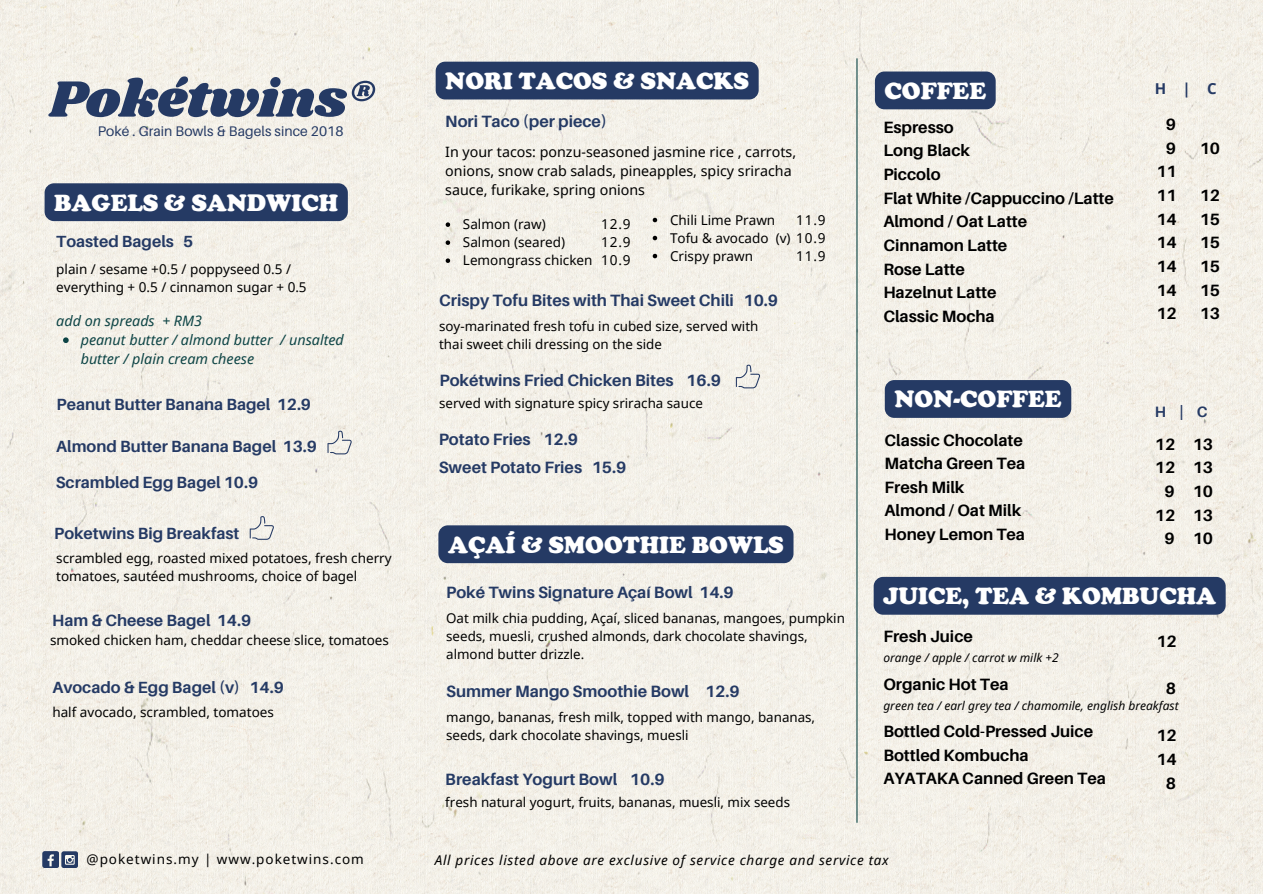
<style>
.page{position:relative;width:1263px;height:894px;background:#fff}
.page>*{position:absolute;margin:0;border:0;box-sizing:border-box;transform-origin:0 0}
.t1{font:52.8px "Shrikhand";color:#253a64}
.t2{font:900 24.15px "Cooper";color:#fff}
.t3{font:700 16.35px/23.7px "Aileron";color:#000}
.t4{font:700 16.35px/28.2px "Aileron";color:#253a64}
.t5{font:700 16.2px "Aileron";color:#253a64}
.t6{font:700 15px "Noto Sans";color:#253a64}
.t7{font:700 15px "Aileron";color:#253a64}
.t8{font:italic 14.4px/19.2px "Noto Sans";color:#0d4445}
.t9{font:14.25px/19.2px "Noto Sans";color:#000}
.t10{font:13.95px "Aileron";letter-spacing:.005em;color:#253a64}
.t11{font:13.65px/18px "Noto Sans";letter-spacing:.06em;color:#000;text-align:justify}
.t12{font:13.5px/18px "Noto Sans";color:#000}
.t13{font:italic 13.5px "Noto Sans";letter-spacing:.05em;color:#000}
.t14{font:13.5px "Noto Sans";letter-spacing:.07em;color:#000}
.t15{font:13.35px/17.9px "Noto Sans";color:#000}
.t16{font:italic 12px "Noto Sans";color:#000}
.s1{font-size:13.65px}
</style>
<div class="page">
<img style="left:0;top:0;width:1262px;height:893px">
<hr style="left:856px;top:59px;width:1px;height:763px;background:#0d4444">
<svg style="left:736px;top:364px;width:24px;height:24px"></svg>
<svg style="left:327px;top:430px;width:25px;height:24px"></svg>
<div style="left:875px;top:71px;width:121px;height:38px;background:#253a64;border-radius:9px"></div>
<svg style="left:63px;top:337px;width:6px;height:6px"></svg>
<div style="left:45px;top:183px;width:303px;height:38px;background:#253a64;border-radius:9px"></div>
<div style="left:874px;top:576px;width:352px;height:38px;background:#253a64;border-radius:9px"></div>
<div style="left:436px;top:62px;width:323px;height:37px;background:#253a64;border-radius:9px"></div>
<svg style="left:250px;top:516px;width:24px;height:23px"></svg>
<svg style="left:446px;top:222px;width:4px;height:5px"></svg>
<svg style="left:446px;top:240px;width:4px;height:5px"></svg>
<svg style="left:446px;top:258px;width:4px;height:5px"></svg>
<svg style="left:653px;top:218px;width:4px;height:4px"></svg>
<svg style="left:653px;top:236px;width:4px;height:4px"></svg>
<svg style="left:653px;top:254px;width:4px;height:4px"></svg>
<div style="left:438px;top:525px;width:355px;height:38px;background:#253a64;border-radius:9px"></div>
<div style="left:42px;top:850px;width:17px;height:17px;background:#253a64;border-radius:3px"></div>
<svg style="left:48px;top:854px;width:6px;height:12px"></svg>
<div style="left:61px;top:851px;width:17px;height:16px;background:#253a64;border-radius:3px"></div>
<svg style="left:65px;top:855px;width:10px;height:9px"></svg>
<div style="left:885px;top:380px;width:186px;height:38px;background:#253a64;border-radius:9px"></div>
<p class="t2" style="left:445px;top:67px;width:305px">NORI TACOS &amp; SNACKS</p>
<h4 class="t1" style="left:50px;top:62px;width:326px">Pokétwins®</h4>
<h4 class="t10" style="left:98px;top:122px;width:247px">Poké . Grain Bowls &amp; Bagels since 2018</h4>
<h2 class="t2" style="left:885px;top:77px;width:103px">COFFEE</h2>
<h3 class="t3" style="left:883px;top:115px;width:232px">Espresso<br>Long Black<br>Piccolo<br>Flat White /Cappuccino /Latte<br>Almond / Oat Latte<br>Cinnamon Latte<br>Rose Latte<br>Hazelnut Latte</h3>
<h2 class="t4" style="left:445px;top:106px;width:163px">Nori Taco (per piece)</h2>
<h5 class="t9" style="left:445px;top:141px;width:352px">In your tacos: ponzu-seasoned jasmine rice , carrots, onions, snow crab salads, pineapples, spicy sriracha sauce, furikake, spring onions</h5>
<h4 class="t2" style="left:54px;top:188px;width:285px">BAGELS &amp; SANDWICH</h4>
<h4 class="t5" style="left:56px;top:231px;width:139px">Toasted Bagels 5</h4>
<h4 class="t12" style="left:56px;top:259px;width:252px">plain / sesame +0.5 / poppyseed 0.5 / everything + 0.5 / cinnamon sugar + 0.5</h4>
<h4 class="t12" style="left:670px;top:210px;width:107px">Chili Lime Prawn</h4>
<h5 class="t12" style="left:670px;top:228px;width:157px">Tofu &amp; avocado (v) <span class="s1">10.9</span></h5>
<p class="t12" style="left:670px;top:246px;width:85px">Crispy prawn</p>
<p class="t11" style="left:796px;top:210px;width:31px">11.9</p>
<p class="t11" style="left:796px;top:246px;width:31px">11.9</p>
<h2 class="t12" style="left:463px;top:215px;width:84px">Salmon (raw)</h2>
<h4 class="t12" style="left:463px;top:233px;width:104px">Salmon (seared)</h4>
<h5 class="t12" style="left:463px;top:251px;width:131px">Lemongrass chicken</h5>
<h4 class="t11" style="left:601px;top:215px;width:31px">12.9<br>12.9<br>10.9</h4>
<h4 class="t4" style="left:439px;top:285px;width:341px">Crispy Tofu Bites with Thai Sweet Chili 10.9</h4>
<p class="t15" style="left:439px;top:317px;width:321px">soy-marinated fresh tofu in cubed size, served with thai sweet chili dressing on the side</p>
<h4 class="t8" style="left:56px;top:311px;width:147px">add on spreads + RM3</h4>
<h3 class="t3" style="left:883px;top:304px;width:113px">Classic Mocha</h3>
<h4 class="t8" style="left:81px;top:330px;width:265px">peanut butter / almond butter / unsalted butter / plain cream cheese</h4>
<h2 class="t4" style="left:440px;top:365px;width:283px">Pokétwins Fried Chicken Bites 16.9</h2>
<h4 class="t5" style="left:57px;top:394px;width:256px">Peanut Butter Banana Bagel 12.9</h4>
<h4 class="t15" style="left:439px;top:394px;width:265px">served with signature spicy sriracha sauce</h4>
<h4 class="t2" style="left:894px;top:385px;width:169px">NON-COFFEE</h4>
<p class="t6" style="left:1155px;top:78px;width:63px">H|C</p>
<h5 class="t3" style="left:1156px;top:112px;width:22px;text-align:center">9<br>9<br>11<br>11<br>14<br>14<br>14<br>14<br>12</h5>
<h4 class="t3" style="left:1200px;top:136px;width:22px">10</h4>
<h5 class="t3" style="left:1200px;top:183px;width:22px;text-align:justify">12<br>15<br>15<br>15<br>15<br>13</h5>
<p class="t7" style="left:1155px;top:402px;width:54px">H|C</p>
<h3 class="t4" style="left:439px;top:424px;width:189px">Potato Fries 12.9<br>Sweet Potato Fries 15.9</h3>
<h2 class="t3" style="left:885px;top:427px;width:142px">Classic Chocolate<br>Matcha Green Tea<br>Fresh Milk<br>Almond / Oat Milk<br>Honey Lemon Tea</h2>
<h4 class="t3" style="left:1155px;top:432px;width:22px;text-align:center">12<br>12<br>9<br>12<br>9</h4>
<p class="t3" style="left:1193px;top:432px;width:22px;text-align:justify">13<br>13<br>10<br>13<br>10</p>
<h1 class="t5" style="left:56px;top:436px;width:262px">Almond Butter Banana Bagel 13.9</h1>
<p class="t5" style="left:56px;top:472px;width:204px">Scrambled Egg Bagel 10.9</p>
<h2 class="t5" style="left:54px;top:522px;width:187px">Poketwins Big Breakfast</h2>
<h5 class="t12" style="left:56px;top:548px;width:337px">scrambled egg, roasted mixed potatoes, fresh cherry tomatoes, sautéed mushrooms, choice of bagel</h5>
<h4 class="t2" style="left:448px;top:530px;width:337px">AÇAÍ &amp; SMOOTHIE BOWLS</h4>
<p class="t4" style="left:446px;top:577px;width:289px">Poké Twins Signature Açaí Bowl 14.9</p>
<h5 class="t15" style="left:446px;top:609px;width:400px">Oat milk chia pudding, Açaí, sliced bananas, mangoes, pumpkin seeds, muesli, crushed almonds, dark chocolate shavings, almond butter drizzle.</h5>
<p class="t2" style="left:883px;top:582px;width:334px">JUICE, TEA &amp; KOMBUCHA</p>
<p class="t3" style="left:883px;top:624px;width:91px">Fresh Juice</p>
<p class="t3" style="left:883px;top:671px;width:127px">Organic Hot Tea</p>
<h5 class="t3" style="left:883px;top:718px;width:224px">Bottled Cold-Pressed Juice<br>Bottled Kombucha<br>AYATAKA Canned Green Tea</h5>
<h5 class="t5" style="left:52px;top:609px;width:200px">Ham &amp; Cheese Bagel 14.9</h5>
<h5 class="t12" style="left:50px;top:630px;width:341px">smoked chicken ham, cheddar cheese slice, tomatoes</h5>
<h5 class="t3" style="left:1156px;top:628px;width:22px">12</h5>
<p class="t3" style="left:1166px;top:676px;width:12px">8</p>
<h5 class="t3" style="left:1156px;top:723px;width:22px;text-align:center">12<br>14<br>8</h5>
<p class="t16" style="left:883px;top:648px;width:177px">orange / apple / carrot w milk +2</p>
<h4 class="t5" style="left:52px;top:677px;width:233px">Avocado &amp; Egg Bagel (v) 14.9</h4>
<p class="t12" style="left:52px;top:702px;width:223px">half avocado, scrambled, tomatoes</p>
<p class="t16" style="left:883px;top:697px;width:297px">green tea / earl grey tea / chamomile, english breakfast</p>
<p class="t4" style="left:446px;top:676px;width:295px">Summer Mango Smoothie Bowl 12.9</p>
<h4 class="t15" style="left:446px;top:708px;width:370px">mango, bananas, fresh milk, topped with mango, bananas, seeds, dark chocolate shavings, muesli</h4>
<h4 class="t4" style="left:445px;top:765px;width:221px">Breakfast Yogurt Bowl 10.9</h4>
<h4 class="t15" style="left:445px;top:792px;width:346px">fresh natural yogurt, fruits, bananas, muesli, mix seeds</h4>
<h5 class="t14" style="left:87px;top:849px;width:279px">@poketwins.my | www.poketwins.com</h5>
<p class="t13" style="left:435px;top:850px;width:455px">All prices listed above are exclusive of service charge and service tax</p>
</div>
